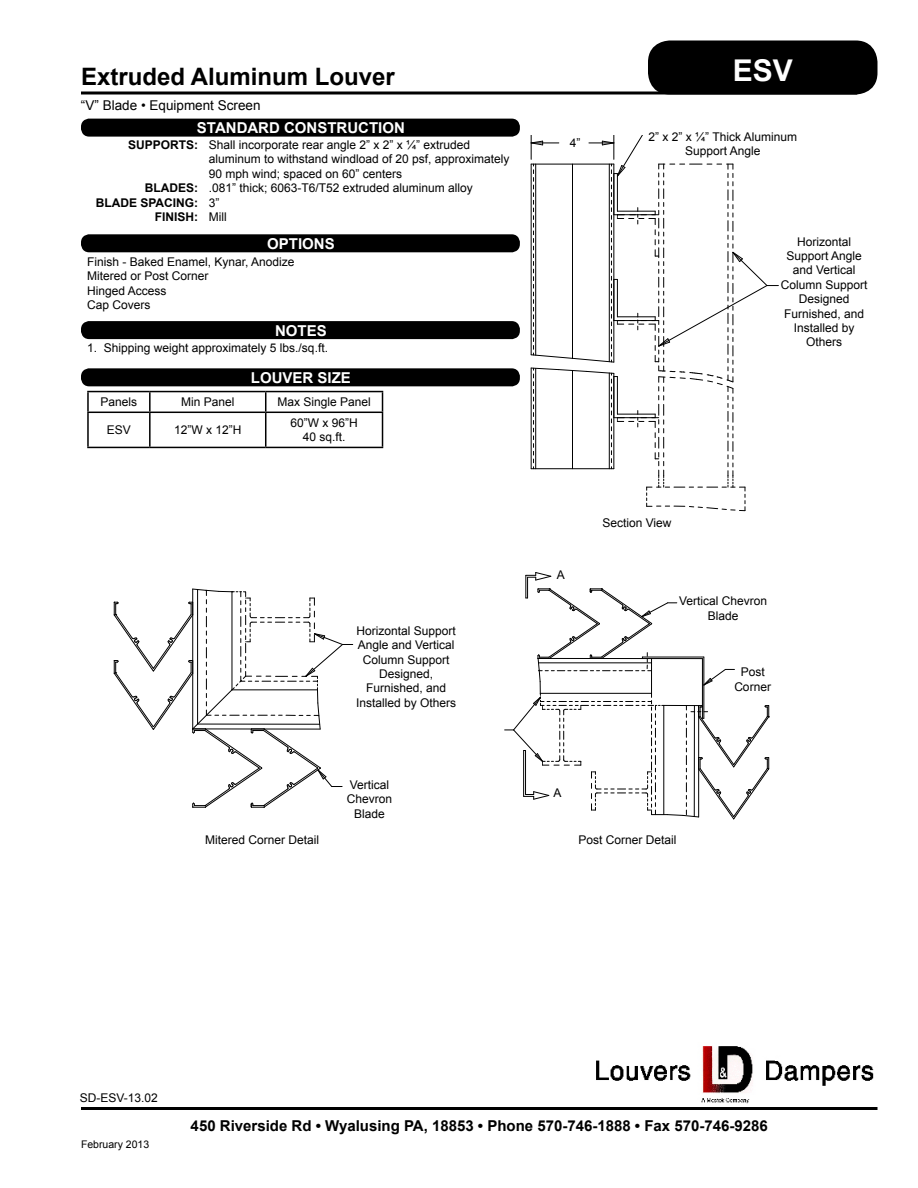
<style>
.page{position:relative;width:918px;height:1188px;background:#fff}
.page>*{position:absolute;margin:0;border:0;box-sizing:border-box;transform-origin:0 0}
.t1{font:700 30px "Arial";color:#fff}
.t2{font:700 24px "Arial";color:#000}
.t3{font:700 15px "Arial";color:#000}
.t4{font:700 15px "Arial";color:#fff}
.t5{font:13.5px "Arial";color:#000}
.t6{font:12px/14.4px "Arial";color:#000;text-align:center}
.t7{font:700 12px "Arial";color:#000}
.t8{font:10.5px "Arial";color:#000}
.s1{font-weight:700}
.s2{font-weight:400}
</style>
<div class="page">
<hr style="left:81px;top:1107px;width:797px;height:3px;background:#000">
<img style="left:596px;top:1046px;width:278px;height:57px">
<hr style="left:81px;top:92px;width:776px;height:2px;background:#000">
<div style="left:650px;top:42px;width:226px;height:51px;background:#000;border-radius:20px"></div>
<div style="left:648px;top:40px;width:230px;height:54px;border:3px solid #000;border-radius:20px"></div>
<svg style="left:113px;top:589px;width:240px;height:219px"></svg>
<svg style="left:530px;top:135px;width:248px;height:376px"></svg>
<hr style="left:87px;top:391px;width:63px;height:1px;background:#000">
<hr style="left:87px;top:392px;width:2px;height:20px;background:#000">
<hr style="left:150px;top:391px;width:116px;height:1px;background:#000">
<hr style="left:149px;top:392px;width:2px;height:20px;background:#000">
<hr style="left:266px;top:391px;width:117px;height:1px;background:#000">
<svg style="left:265px;top:392px;width:1px;height:20px"></svg>
<svg style="left:382px;top:392px;width:1px;height:20px"></svg>
<hr style="left:87px;top:412px;width:63px;height:1px;background:#000">
<hr style="left:87px;top:413px;width:2px;height:34px;background:#000">
<hr style="left:150px;top:412px;width:116px;height:1px;background:#000">
<hr style="left:149px;top:413px;width:2px;height:34px;background:#000">
<hr style="left:266px;top:412px;width:117px;height:1px;background:#000">
<hr style="left:265px;top:413px;width:1px;height:34px;background:#000">
<hr style="left:382px;top:413px;width:1px;height:34px;background:#000">
<hr style="left:87px;top:447px;width:63px;height:1px;background:#000">
<hr style="left:150px;top:447px;width:116px;height:1px;background:#000">
<hr style="left:266px;top:447px;width:117px;height:1px;background:#000">
<svg style="left:505px;top:572px;width:265px;height:248px"></svg>
<div style="left:82px;top:120px;width:436px;height:15px;background:#000;border-radius:7px"></div>
<div style="left:81px;top:119px;width:439px;height:18px;border:3px solid #000;border-radius:7px"></div>
<div style="left:82px;top:236px;width:436px;height:15px;background:#000;border-radius:7px"></div>
<div style="left:81px;top:234px;width:439px;height:18px;border:3px solid #000;border-radius:7px"></div>
<div style="left:82px;top:323px;width:436px;height:15px;background:#000;border-radius:7px"></div>
<div style="left:81px;top:321px;width:439px;height:18px;border:3px solid #000;border-radius:7px"></div>
<div style="left:82px;top:370px;width:436px;height:15px;background:#000;border-radius:7px"></div>
<div style="left:81px;top:368px;width:439px;height:18px;border:3px solid #000;border-radius:7px"></div>
<h2 class="t2" style="left:81px;top:61px;width:315px">Extruded Aluminum Louver</h2>
<h1 class="t1" style="left:733px;top:50px;width:62px">ESV</h1>
<p class="t5" style="left:81px;top:96px;width:181px">“V” Blade • Equipment Screen</p>
<p class="t4" style="left:197px;top:118px;width:210px">STANDARD CONSTRUCTION</p>
<p class="t6" style="left:128px;top:138px;width:343px"><span class="s1">SUPPORTS:</span> Shall incorporate rear angle 2” x 2” x ¼” extruded</p>
<p class="t6" style="left:209px;top:152px;width:302px">aluminum to withstand windload of 20 psf, approximately</p>
<p class="t6" style="left:209px;top:167px;width:195px">90 mph wind; spaced on 60” centers</p>
<p class="t6" style="left:145px;top:181px;width:329px"><span class="s1">BLADES:</span> .081” thick; 6063-T6/T52 extruded aluminum alloy</p>
<p class="t7" style="left:96px;top:194px;width:125px">BLADE SPACING: <span class="s2">3”</span></p>
<p class="t7" style="left:155px;top:209px;width:73px">FINISH: <span class="s2">Mill</span></p>
<p class="t6" style="left:87px;top:255px;width:209px;text-align:left">Finish - Baked Enamel, Kynar, Anodize<br>Mitered or Post Corner<br>Hinged Access<br>Cap Covers</p>
<p class="t6" style="left:87px;top:341px;width:242px">1. Shipping weight approximately 5 lbs./sq.ft.</p>
<p class="t4" style="left:267px;top:234px;width:69px">OPTIONS</p>
<p class="t4" style="left:275px;top:321px;width:53px">NOTES</p>
<p class="t4" style="left:251px;top:368px;width:102px">LOUVER SIZE</p>
<p class="t6" style="left:101px;top:395px;width:38px">Panels</p>
<p class="t6" style="left:181px;top:395px;width:55px">Min Panel</p>
<p class="t6" style="left:277px;top:395px;width:95px">Max Single Panel</p>
<p class="t6" style="left:107px;top:423px;width:26px">ESV</p>
<p class="t6" style="left:174px;top:423px;width:69px">12”W x 12”H</p>
<p class="t6" style="left:290px;top:416px;width:69px">60”W x 96”H<br>40 sq.ft.</p>
<p class="t6" style="left:356px;top:623px;width:102px">Horizontal Support<br>Angle and Vertical<br>Column Support<br>Designed,<br>Furnished, and<br>Installed by Others</p>
<p class="t6" style="left:205px;top:833px;width:116px">Mitered Corner Detail</p>
<p class="t6" style="left:347px;top:778px;width:47px">Vertical<br>Chevron<br>Blade</p>
<p class="t6" style="left:570px;top:136px;width:12px">4”</p>
<p class="t6" style="left:649px;top:129px;width:150px">2” x 2” x ¼” Thick Aluminum<br>Support Angle</p>
<p class="t6" style="left:781px;top:234px;width:88px">Horizontal<br>Support Angle and Vertical<br>Column Support<br>Designed<br>Furnished, and<br>Installed by<br>Others</p>
<p class="t6" style="left:557px;top:567px;width:10px">A</p>
<p class="t6" style="left:602px;top:516px;width:71px">Section View</p>
<p class="t6" style="left:679px;top:594px;width:90px">Vertical Chevron<br>Blade</p>
<p class="t6" style="left:734px;top:665px;width:38px">Post<br>Corner</p>
<p class="t6" style="left:553px;top:786px;width:10px">A</p>
<p class="t6" style="left:578px;top:833px;width:100px">Post Corner Detail</p>
<p class="t6" style="left:80px;top:1091px;width:80px">SD-ESV-13.02</p>
<p class="t8" style="left:81px;top:1138px;width:70px">February 2013</p>
<p class="t3" style="left:191px;top:1116px;width:579px">450 Riverside Rd • Wyalusing PA, 18853 • Phone 570-746-1888 • Fax 570-746-9286</p>
</div>
